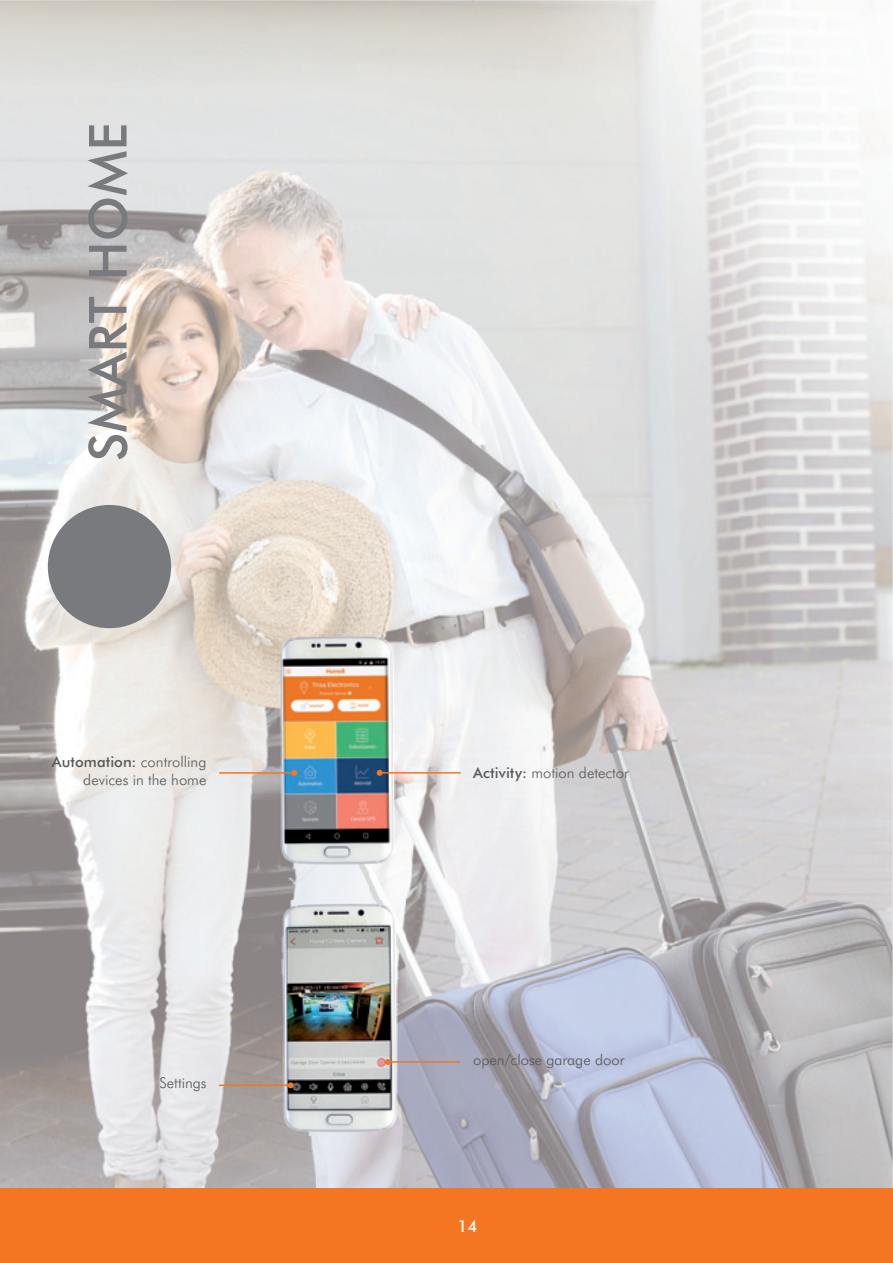
<style>
.page{position:relative;width:893px;height:1263px;background:#fff}
.page>*{position:absolute;margin:0;border:0;box-sizing:border-box;transform-origin:0 0}
.t1{font:500 52.5px "Futura BT";color:#787a7d}
.t2{font:500 16.5px "Futura BT";color:#fff}
.t3{font:300 14.85px/17.9px "Futura BT";color:#57585a;text-align:right}
.s1{font-weight:500}
</style>
<div class="page">
<img style="left:0;top:0;width:472px;height:464px">
<img style="left:472px;top:0;width:421px;height:1188px">
<img style="left:0;top:464px;width:314px;height:724px">
<img style="left:314px;top:464px;width:159px;height:207px">
<img style="left:368px;top:671px;width:105px;height:517px">
<div style="left:314px;top:868px;width:54px;height:33px;background:#edf1f5"></div>
<img style="left:314px;top:1135px;width:54px;height:53px">
<div style="left:0;top:1188px;width:893px;height:75px;background:#f47522"></div>
<div style="left:48px;top:505px;width:123px;height:123px;background:#787a7d;border-radius:50%"></div>
<img style="left:272px;top:634px;width:131px;height:234px">
<hr style="left:220px;top:772px;width:74px;height:2px;background:#f47522">
<svg style="left:291px;top:770px;width:6px;height:6px"></svg>
<img style="left:274px;top:901px;width:131px;height:234px">
<hr style="left:388px;top:1061px;width:72px;height:2px;background:#f47522">
<svg style="left:385px;top:1059px;width:6px;height:6px"></svg>
<hr style="left:220px;top:1085px;width:71px;height:1px;background:#f47522">
<svg style="left:288px;top:1082px;width:6px;height:6px"></svg>
<hr style="left:380px;top:772px;width:80px;height:2px;background:#f47522">
<svg style="left:377px;top:770px;width:6px;height:6px"></svg>
<h1 class="t1" style="left:87px;top:461px;width:340px;rotate:-90deg">SMART HOME</h1>
<p class="t3" style="left:52px;top:754px;width:156px"><span class="s1">Automation:</span> controlling devices in the home</p>
<p class="t3" style="left:159px;top:1076px;width:49px">Settings</p>
<p class="t3" style="left:473px;top:766px;width:157px"><span class="s1">Activity:</span> motion detector</p>
<p class="t3" style="left:473px;top:1052px;width:153px">open/close garage door</p>
<p class="t2" style="left:458px;top:1219px;width:21px">14</p>
</div>
